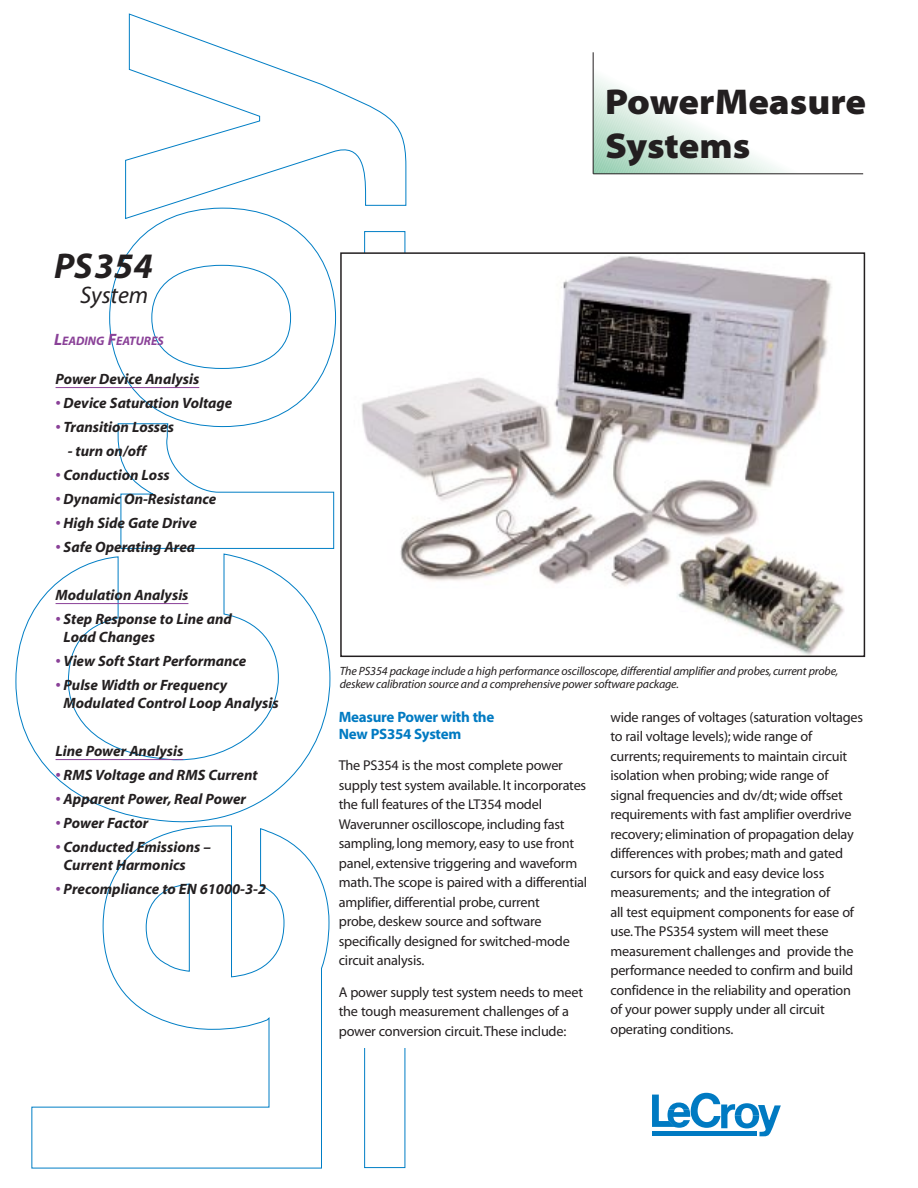
<style>
.page{position:relative;width:918px;height:1188px;background:#fff}
.page>*{position:absolute;margin:0;border:0;box-sizing:border-box;transform-origin:0 0}
.t1{font:36px/43.2px "Myriad MM 830 700";color:#231f20}
.t2{font:italic 700 36px "Myriad";color:#231f20}
.t3{font:italic 24px "Myriad";color:#231f20}
.t4{font:italic 700 15px/18px "Myriad";color:#231f20}
.t5{font:700 15px/16.5px "Myriad";letter-spacing:-.015em;color:#007ac2}
.t6{font:14.25px/19.5px "Myriad";letter-spacing:-.015em;color:#231f20}
.t7{font:italic 700 12.3px "Myriad";color:#8a4198}
.t8{font:italic 12px/13.5px "Myriad";letter-spacing:-.015em;color:#231f20}
.s1{font-size:16.5px}
.s2{color:#8a4198}
</style>
<div class="page">
<svg style="left:594px;top:75px;width:207px;height:99px"></svg>
<svg style="left:15px;top:13px;width:391px;height:1156px"></svg>
<hr style="left:593px;top:52px;width:1px;height:122px;background:#231f20">
<hr style="left:593px;top:174px;width:270px;height:1px;background:#231f20">
<svg style="left:652px;top:1093px;width:129px;height:43px"></svg>
<hr style="left:652px;top:1132px;width:105px;height:4px;background:#007ac2">
<hr style="left:56px;top:387px;width:143px;height:1px;background:#8a4198">
<hr style="left:56px;top:603px;width:132px;height:1px;background:#8a4198">
<hr style="left:56px;top:759px;width:127px;height:1px;background:#8a4198">
<div style="left:357px;top:634px;width:61px;height:414px;background:#fff"></div>
<img style="left:343px;top:255px;width:501px;height:399px">
<div style="left:340px;top:252px;width:525px;height:405px;border:2px solid #231f20"></div>
<h1 class="t2" style="left:54px;top:252px;width:100px">PS354</h1>
<h2 class="t3" style="left:80px;top:286px;width:70px">System</h2>
<p class="t7" style="left:54px;top:336px;width:111px"><span class="s1">L</span>EADING <span class="s1">F</span>EATURES</p>
<p class="t4" style="left:56px;top:371px;width:145px">Power Device Analysis</p>
<p class="t4" style="left:56px;top:395px;width:178px"><span class="s2">•</span> Device Saturation Voltage</p>
<p class="t4" style="left:56px;top:419px;width:120px"><span class="s2">•</span> Transition Losses</p>
<p class="t4" style="left:68px;top:443px;width:80px">- turn on/off</p>
<p class="t4" style="left:56px;top:467px;width:116px"><span class="s2">•</span> Conduction Loss</p>
<p class="t4" style="left:56px;top:491px;width:162px"><span class="s2">•</span> Dynamic On-Resistance</p>
<p class="t4" style="left:56px;top:515px;width:143px"><span class="s2">•</span> High Side Gate Drive</p>
<p class="t4" style="left:56px;top:539px;width:141px"><span class="s2">•</span> Safe Operating Area</p>
<p class="t4" style="left:56px;top:587px;width:135px">Modulation Analysis</p>
<p class="t4" style="left:64px;top:611px;width:170px;text-indent:-8px"><span class="s2">•</span> Step Response to Line and<br>Load Changes</p>
<p class="t4" style="left:56px;top:653px;width:192px"><span class="s2">•</span> View Soft Start Performance</p>
<p class="t4" style="left:64px;top:677px;width:217px;text-indent:-8px"><span class="s2">•</span> Pulse Width or Frequency<br>Modulated Control Loop Analysis</p>
<p class="t4" style="left:56px;top:743px;width:129px">Line Power Analysis</p>
<p class="t4" style="left:56px;top:767px;width:204px"><span class="s2">•</span> RMS Voltage and RMS Current</p>
<p class="t4" style="left:56px;top:791px;width:192px"><span class="s2">•</span> Apparent Power, Real Power</p>
<p class="t4" style="left:56px;top:815px;width:94px"><span class="s2">•</span> Power Factor</p>
<p class="t4" style="left:64px;top:839px;width:149px;text-indent:-8px"><span class="s2">•</span> Conducted Emissions –<br>Current Harmonics</p>
<p class="t4" style="left:56px;top:881px;width:212px"><span class="s2">•</span> Precompliance to EN 61000-3-2</p>
<h1 class="t1" style="left:605px;top:84px;width:263px">PowerMeasure<br>Systems</h1>
<p class="t8" style="left:340px;top:665px;width:500px">The PS354 package include a high performance oscilloscope, differential amplifier and probes, current probe, deskew calibration source and a comprehensive power software package.</p>
<p class="t5" style="left:339px;top:710px;width:157px">Measure Power with the<br>New PS354 System</p>
<p class="t6" style="left:339px;top:757px;width:250px">The PS354 is the most complete power supply test system available. It incorporates the full features of the LT354 model Waverunner oscilloscope, including fast sampling, long memory, easy to use front panel, extensive triggering and waveform math.The scope is paired with a differential amplifier, differential probe, current<br>probe, deskew source and software specifically designed for switched-mode circuit analysis.</p>
<p class="t6" style="left:339px;top:984px;width:246px">A power supply test system needs to meet the tough measurement challenges of a power conversion circuit.These include:</p>
<p class="t6" style="left:610px;top:708px;width:254px">wide ranges of voltages (saturation voltages to rail voltage levels); wide range of currents; requirements to maintain circuit isolation when probing; wide range of signal frequencies and dv/dt; wide offset requirements with fast amplifier overdrive recovery; elimination of propagation delay differences with probes; math and gated cursors for quick and easy device loss measurements; and the integration of<br>all test equipment components for ease of use.The PS354 system will meet these measurement challenges and provide the performance needed to confirm and build confidence in the reliability and operation of your power supply under all circuit operating conditions.</p>
</div>
